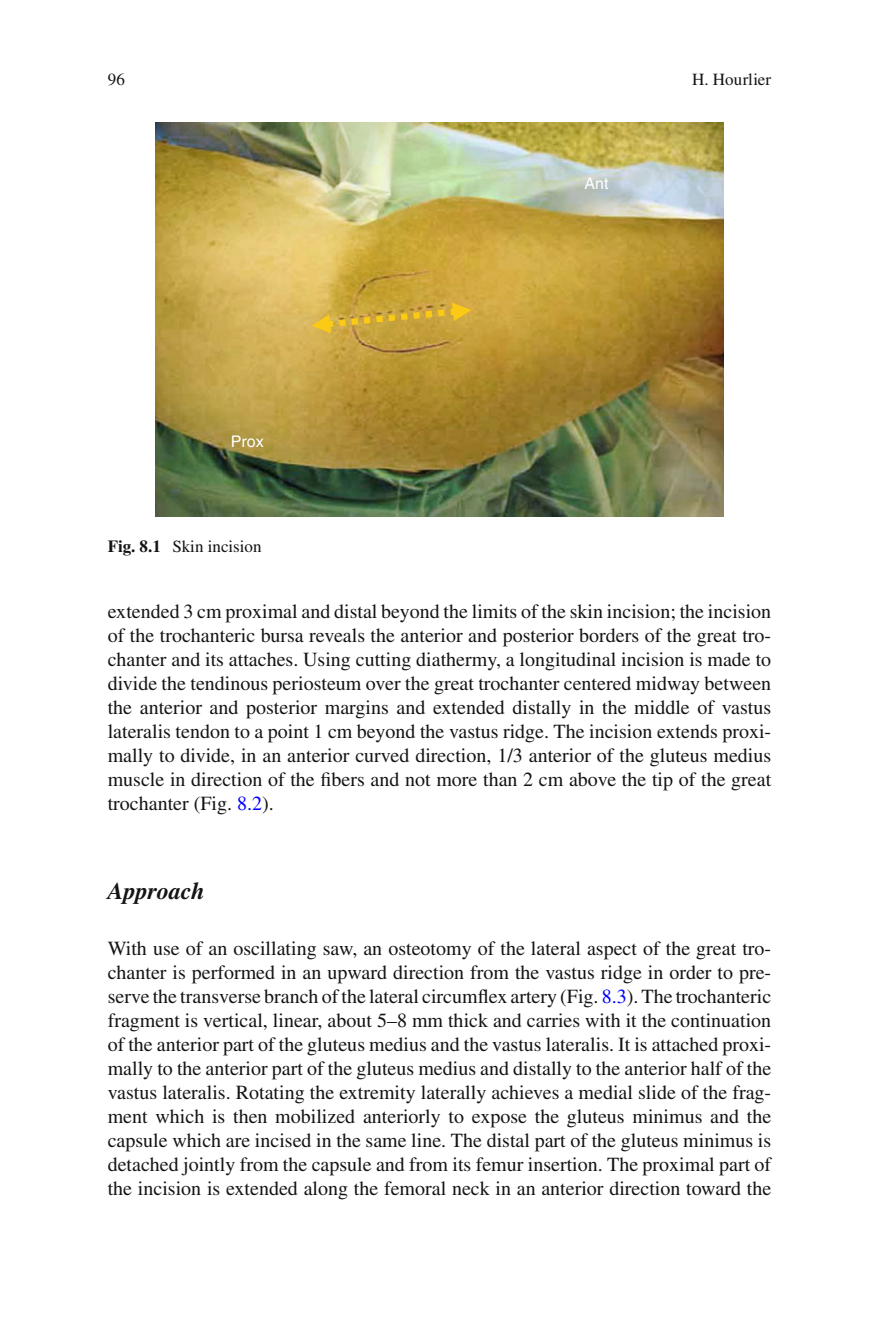
<style>
.page{position:relative;width:879px;height:1333px;background:#fff}
.page>*{position:absolute;margin:0;border:0;box-sizing:border-box;transform-origin:0 0}
.t1{font:italic 700 24px "Times";color:#131413}
.t2{font:20px/24px "Times";color:#131413;text-align:justify}
.t3{font:17px "Times";color:#131413}
.t4{font:16px "Helvetica";color:#fff}
.s1{font-weight:700}
.s2{color:#00f}
</style>
<div class="page">
<img style="left:156px;top:122px;width:567px;height:394px">
<svg style="left:311px;top:302px;width:160px;height:31px;background:#d1aa3b"></svg>
<p class="t3" style="left:108px;top:73px;width:19px">96</p>
<p class="t3" style="left:692px;top:73px;width:81px">H. Hourlier</p>
<p class="t4" style="left:231px;top:436px;width:34px">Prox</p>
<p class="t3" style="left:108px;top:540px;width:155px"><span class="s1">Fig. 8.1</span> Skin incision</p>
<p class="t4" style="left:584px;top:178px;width:26px">Ant</p>
<p class="t2" style="left:108px;top:601px;width:665px">extended 3 cm proximal and distal beyond the limits of the skin incision; the incision of the trochanteric bursa reveals the anterior and posterior borders of the great tro&shy;chanter and its attaches. Using cutting diathermy, a longitudinal incision is made to divide the tendinous periosteum over the great trochanter centered midway between the anterior and posterior margins and extended distally in the middle of vastus lateralis tendon to a point 1 cm beyond the vastus ridge. The incision extends proxi&shy;mally to divide, in an anterior curved direction, 1/3 anterior of the gluteus medius muscle in direction of the fi bers and not more than 2 cm above the tip of the great trochanter (Fig. <span class="s2">8.2</span> ).</p>
<p class="t1" style="left:108px;top:882px;width:99px">Approach</p>
<p class="t2" style="left:108px;top:938px;width:665px">With use of an oscillating saw, an osteotomy of the lateral aspect of the great tro&shy;chanter is performed in an upward direction from the vastus ridge in order to pre&shy;serve the transverse branch of the lateral circum fl ex artery (Fig. <span class="s2">8.3</span> ). The trochanteric fragment is vertical, linear, about 5–8 mm thick and carries with it the continuation of the anterior part of the gluteus medius and the vastus lateralis. It is attached proxi&shy;mally to the anterior part of the gluteus medius and distally to the anterior half of the vastus lateralis. Rotating the extremity laterally achieves a medial slide of the frag&shy;ment which is then mobilized anteriorly to expose the gluteus minimus and the capsule which are incised in the same line. The distal part of the gluteus minimus is detached jointly from the capsule and from its femur insertion. The proximal part of the incision is extended along the femoral neck in an anterior direction toward the</p>
</div>
